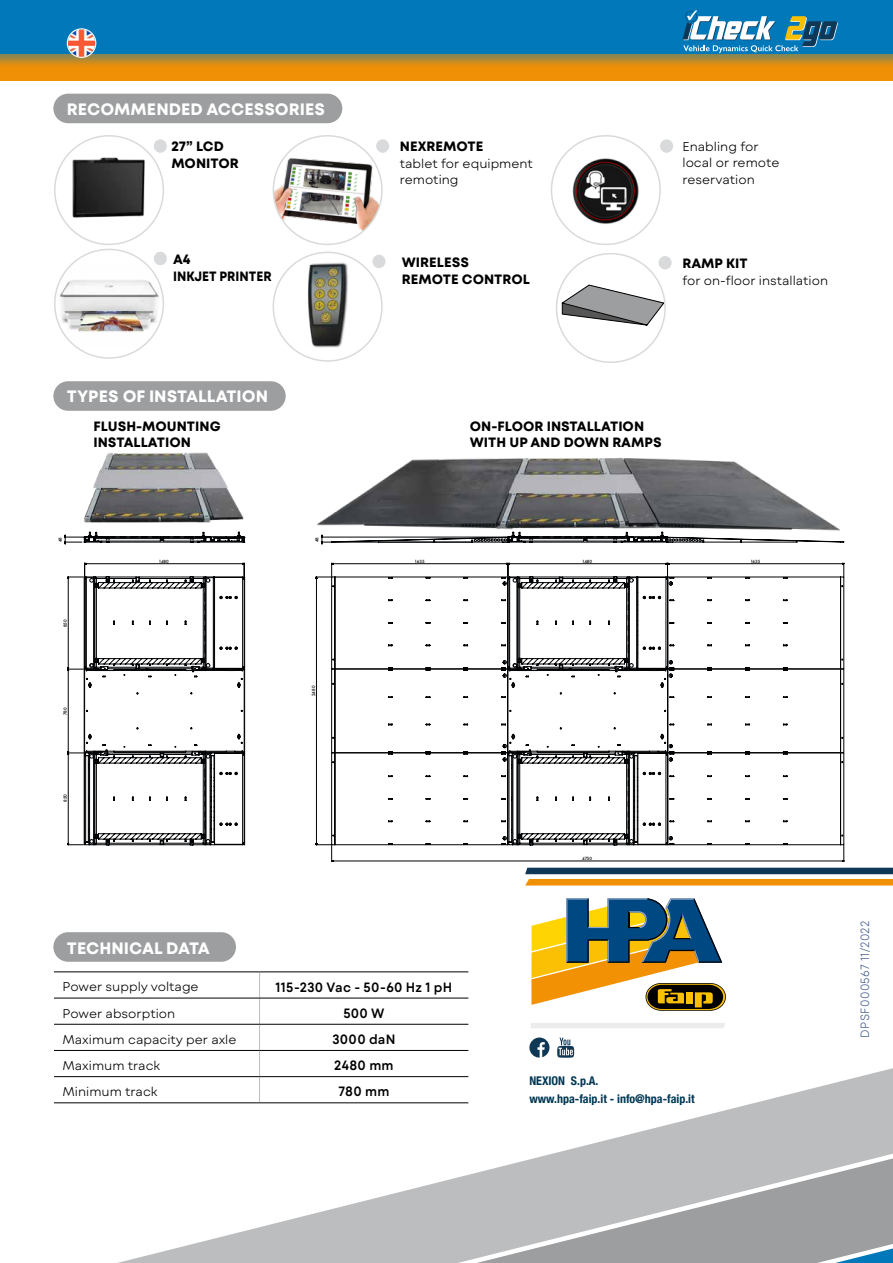
<style>
.page{position:relative;width:893px;height:1263px;background:#fff}
.page>*{position:absolute;margin:0;border:0;box-sizing:border-box;transform-origin:0 0}
.t1{font:700 16.5px "Mont Blanc";color:#fff}
.TITOLO_ACCESSORI{font:700 13.5px/16.2px "Mont Blanc";color:#000}
.testo_nero_IT{font:600 13.5px "Mont Blanc";letter-spacing:.025em;color:#000;scale:.95 1}
.TITOLO_ACCESSORI-2{font:700 13.5px "Mont Blanc";color:#000;scale:.92 1}
.accessori{font:300 12.75px/16.5px "Mont Blanc";color:#000}
.t2{font:700 condensed 12px/18px "Helvetica Neue";color:#003754}
.testo_nero_IT-2{font:300 12px "Mont Blanc";letter-spacing:.03em;color:#4c6593;scale:.95 1}
.t3{font:500 4.2px "Futura";letter-spacing:-.005em;color:#000204}
</style>
<div class="page">
<img style="left:317px;top:457px;width:523px;height:75px">
<img style="left:84px;top:452px;width:160px;height:80px">
<svg style="left:512px;top:532px;width:152px;height:3px"></svg>
<svg style="left:320px;top:535px;width:524px;height:41px"></svg>
<svg style="left:316px;top:576px;width:528px;height:286px"></svg>
<svg style="left:64px;top:532px;width:181px;height:12px"></svg>
<svg style="left:68px;top:563px;width:177px;height:282px"></svg>
<svg style="left:117px;top:1068px;width:776px;height:195px"></svg>
<svg style="left:477px;top:1158px;width:416px;height:105px;background:#aeb1b3"></svg>
<svg style="left:525px;top:868px;width:368px;height:17px"></svg>
<div style="left:0;top:18px;width:893px;height:63px;background:#f09006"></div>
<div style="left:0;top:0;width:893px;height:69px;background:#0078b9;opacity:.5"></div>
<div style="left:0;top:0;width:893px;height:54px;background:#0078b9"></div>
<img style="left:63px;top:148px;width:91px;height:75px">
<div style="left:54px;top:135px;width:110px;height:110px;border:2px solid #d9dadb;border-radius:50%"></div>
<div style="left:154px;top:139px;width:13px;height:14px;background:#d9dadb;border-radius:50%"></div>
<img style="left:273px;top:156px;width:107px;height:80px">
<div style="left:273px;top:135px;width:110px;height:110px;border:2px solid #d9dadb;border-radius:50%"></div>
<div style="left:376px;top:139px;width:13px;height:14px;background:#d9dadb;border-radius:50%"></div>
<img style="left:572px;top:158px;width:67px;height:66px">
<div style="left:551px;top:135px;width:110px;height:110px;border:2px solid #d9dadb;border-radius:50%"></div>
<div style="left:660px;top:139px;width:13px;height:14px;background:#d9dadb;border-radius:50%"></div>
<img style="left:55px;top:263px;width:108px;height:84px">
<div style="left:54px;top:249px;width:110px;height:110px;border:2px solid #d9dadb;border-radius:50%"></div>
<div style="left:154px;top:252px;width:13px;height:13px;background:#d9dadb;border-radius:50%"></div>
<img style="left:308px;top:262px;width:40px;height:86px">
<div style="left:273px;top:252px;width:110px;height:110px;border:2px solid #d9dadb;border-radius:50%"></div>
<div style="left:372px;top:255px;width:13px;height:13px;background:#d9dadb;border-radius:50%"></div>
<svg style="left:562px;top:285px;width:102px;height:40px"></svg>
<div style="left:556px;top:253px;width:110px;height:110px;border:2px solid #d9dadb;border-radius:50%"></div>
<div style="left:658px;top:256px;width:14px;height:13px;background:#d9dadb;border-radius:50%"></div>
<svg style="left:531px;top:898px;width:195px;height:113px"></svg>
<svg style="left:531px;top:1023px;width:194px;height:5px"></svg>
<svg style="left:529px;top:1037px;width:20px;height:20px"></svg>
<svg style="left:557px;top:1038px;width:17px;height:20px"></svg>
<div style="left:53px;top:94px;width:289px;height:29px;background:#9c9e9f;border-radius:15px"></div>
<div style="left:53px;top:932px;width:183px;height:30px;background:#9c9e9f;border-radius:15px"></div>
<div style="left:53px;top:381px;width:233px;height:30px;background:#9c9e9f;border-radius:15px"></div>
<svg style="left:682px;top:10px;width:156px;height:43px"></svg>
<img style="left:68px;top:29px;width:27px;height:28px;border-radius:14px">
<div style="left:67px;top:28px;width:29px;height:30px;border:1px solid #fff;border-radius:50%"></div>
<svg style="left:259px;top:972px;width:1px;height:130px"></svg>
<hr style="left:54px;top:1024px;width:206px;height:1px;background:#000">
<hr style="left:260px;top:1024px;width:208px;height:1px;background:#000">
<hr style="left:54px;top:1050px;width:206px;height:1px;background:#000">
<hr style="left:260px;top:1050px;width:208px;height:1px;background:#000">
<hr style="left:54px;top:1076px;width:206px;height:1px;background:#000">
<hr style="left:260px;top:1076px;width:208px;height:1px;background:#000">
<hr style="left:54px;top:998px;width:206px;height:1px;background:#000">
<hr style="left:260px;top:998px;width:208px;height:1px;background:#000">
<hr style="left:54px;top:971px;width:206px;height:1px;background:#000">
<hr style="left:260px;top:971px;width:208px;height:1px;background:#000">
<hr style="left:54px;top:1102px;width:206px;height:1px;background:#000">
<hr style="left:260px;top:1102px;width:208px;height:1px;background:#000">
<p class="t1" style="left:67px;top:99px;width:260px">RECOMMENDED ACCESSORIES</p>
<p class="TITOLO_ACCESSORI" style="left:171px;top:139px;width:54px">27” LCD</p>
<p class="TITOLO_ACCESSORI" style="left:171px;top:155px;width:69px">MONITOR</p>
<p class="TITOLO_ACCESSORI" style="left:173px;top:252px;width:19px">A4</p>
<p class="TITOLO_ACCESSORI-2" style="left:173px;top:267px;width:109px">INKJET PRINTER</p>
<p class="TITOLO_ACCESSORI" style="left:400px;top:139px;width:85px">NEXREMOTE</p>
<p class="accessori" style="left:400px;top:155px;width:135px">tablet for equipment</p>
<p class="accessori" style="left:400px;top:172px;width:60px">remoting</p>
<p class="TITOLO_ACCESSORI" style="left:402px;top:255px;width:69px">WIRELESS</p>
<p class="TITOLO_ACCESSORI" style="left:402px;top:271px;width:130px">REMOTE CONTROL</p>
<p class="accessori" style="left:682px;top:138px;width:78px">Enabling for</p>
<p class="accessori" style="left:682px;top:155px;width:99px">local or remote reservation</p>
<p class="TITOLO_ACCESSORI" style="left:682px;top:256px;width:67px">RAMP KIT</p>
<p class="accessori" style="left:682px;top:272px;width:147px">for on-floor installation</p>
<p class="t1" style="left:67px;top:386px;width:203px">TYPES OF INSTALLATION</p>
<p class="TITOLO_ACCESSORI" style="left:93px;top:419px;width:129px">FLUSH-MOUNTING<br>INSTALLATION</p>
<p class="TITOLO_ACCESSORI" style="left:470px;top:419px;width:176px">ON-FLOOR INSTALLATION</p>
<p class="TITOLO_ACCESSORI" style="left:470px;top:435px;width:193px">WITH UP AND DOWN RAMPS</p>
<p class="t3" style="left:57px;top:542px;width:6px;rotate:-90deg">48</p>
<p class="t3" style="left:62px;top:627px;width:9px;rotate:-90deg">850</p>
<p class="t3" style="left:62px;top:715px;width:9px;rotate:-90deg">780</p>
<p class="t3" style="left:62px;top:802px;width:9px;rotate:-90deg">850</p>
<p class="t3" style="left:314px;top:542px;width:6px;rotate:-90deg">48</p>
<p class="t3" style="left:582px;top:558px;width:12px">1480</p>
<p class="t3" style="left:159px;top:558px;width:12px">1480</p>
<p class="t3" style="left:750px;top:558px;width:11px">1635</p>
<p class="t3" style="left:415px;top:558px;width:11px">1635</p>
<p class="t3" style="left:311px;top:696px;width:12px;rotate:-90deg">2480</p>
<p class="t3" style="left:582px;top:855px;width:11px">4750</p>
<p class="t1" style="left:67px;top:938px;width:145px">TECHNICAL DATA</p>
<p class="accessori" style="left:63px;top:979px;width:138px">Power supply voltage</p>
<p class="testo_nero_IT" style="left:276px;top:978px;width:187px">115-230 Vac - 50-60 Hz 1 pH</p>
<p class="accessori" style="left:63px;top:1005px;width:114px">Power absorption</p>
<p class="testo_nero_IT" style="left:343px;top:1004px;width:45px">500 W</p>
<p class="accessori" style="left:63px;top:1031px;width:176px">Maximum capacity per axle</p>
<p class="testo_nero_IT" style="left:332px;top:1031px;width:68px">3000 daN</p>
<p class="accessori" style="left:63px;top:1057px;width:100px">Maximum track</p>
<p class="testo_nero_IT" style="left:334px;top:1057px;width:64px">2480 mm</p>
<p class="accessori" style="left:63px;top:1083px;width:97px">Minimum track</p>
<p class="testo_nero_IT" style="left:338px;top:1083px;width:55px">780 mm</p>
<p class="t2" style="left:529px;top:1071px;width:167px">NEXION S.p.A.<br>www.hpa-faip.it - info@hpa-faip.it</p>
<p class="testo_nero_IT-2" style="left:857px;top:1037px;width:125px;rotate:-90deg">DPSF000567 11/2022</p>
</div>
